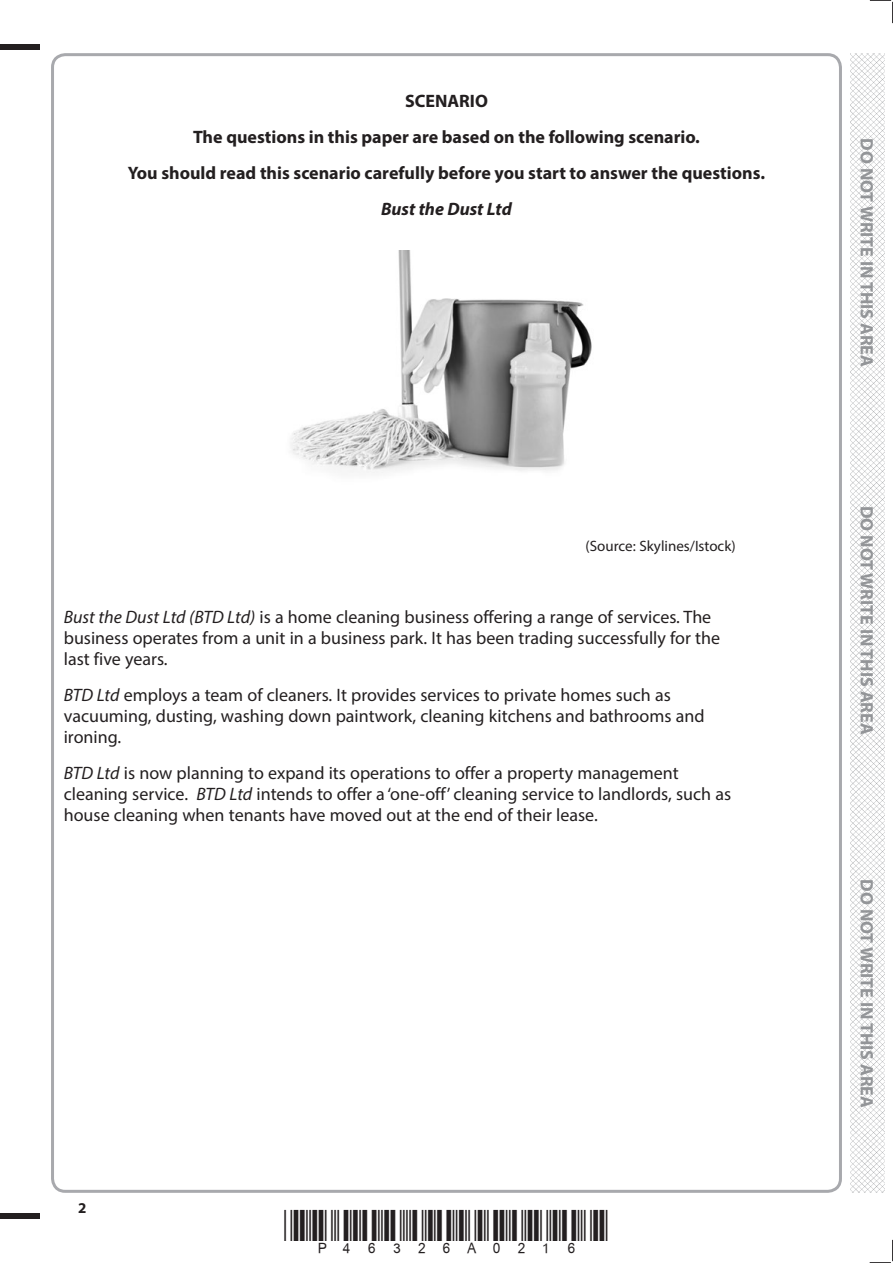
<style>
.page{position:relative;width:893px;height:1263px;background:#fff}
.page>*{position:absolute;margin:0;border:0;box-sizing:border-box;transform-origin:0 0}
.t1{font:18px/21px "Myriad Pro";color:#231f20}
.t2{font:700 18px/36px "Myriad Pro";color:#231f20;text-align:center}
.t3{font:700 18px "Myriad Pro";color:#939598}
.t4{font:italic 700 18px "Myriad Pro";color:#231f20}
.t5{font:15px "Myriad Pro";color:#231f20}
.t6{font:700 15px "Myriad Pro";color:#231f20}
.s1{font-style:italic}
</style>
<div class="page">
<div style="left:0;top:44px;width:40px;height:5px;background:#231f20"></div>
<div style="left:0;top:1214px;width:40px;height:5px;background:#231f20"></div>
<svg style="left:870px;top:0;width:23px;height:23px"></svg>
<svg style="left:870px;top:1240px;width:23px;height:23px"></svg>
<img style="left:291px;top:251px;width:301px;height:222px">
<img style="left:850px;top:53px;width:34px;height:1140px">
<p class="t2" style="left:128px;top:82px;width:639px">SCENARIO<br>The questions in this paper are based on the following scenario.<br>You should read this scenario carefully before you start to answer the questions.</p>
<p class="t4" style="left:381px;top:197px;width:132px">Bust the Dust Ltd</p>
<p class="t5" style="left:586px;top:537px;width:152px">(Source: Skylines/Istock)</p>
<p class="t1" style="left:64px;top:606px;width:658px"><span class="s1">Bust the Dust Ltd (BTD Ltd)</span> is a home cleaning business offering a range of services. The business operates from a unit in a business park. It has been trading successfully for the last five years.</p>
<p class="t1" style="left:64px;top:684px;width:642px"><span class="s1">BTD Ltd</span> employs a team of cleaners. It provides services to private homes such as vacuuming, dusting, washing down paintwork, cleaning kitchens and bathrooms and ironing.</p>
<p class="t1" style="left:64px;top:762px;width:669px"><span class="s1">BTD Ltd</span> is now planning to expand its operations to offer a property management cleaning service. <span class="s1">BTD Ltd</span> intends to offer a ‘one-off’ cleaning service to landlords, such as house cleaning when tenants have moved out at the end of their lease.</p>
<p class="t6" style="left:78px;top:1198px;width:10px">2</p>
<p class="t3" style="left:878px;top:138px;width:230px;rotate:90deg">DO NOT WRITE IN THIS AREA</p>
<p class="t3" style="left:878px;top:506px;width:230px;rotate:90deg">DO NOT WRITE IN THIS AREA</p>
<p class="t3" style="left:878px;top:879px;width:230px;rotate:90deg">DO NOT WRITE IN THIS AREA</p>
</div>
